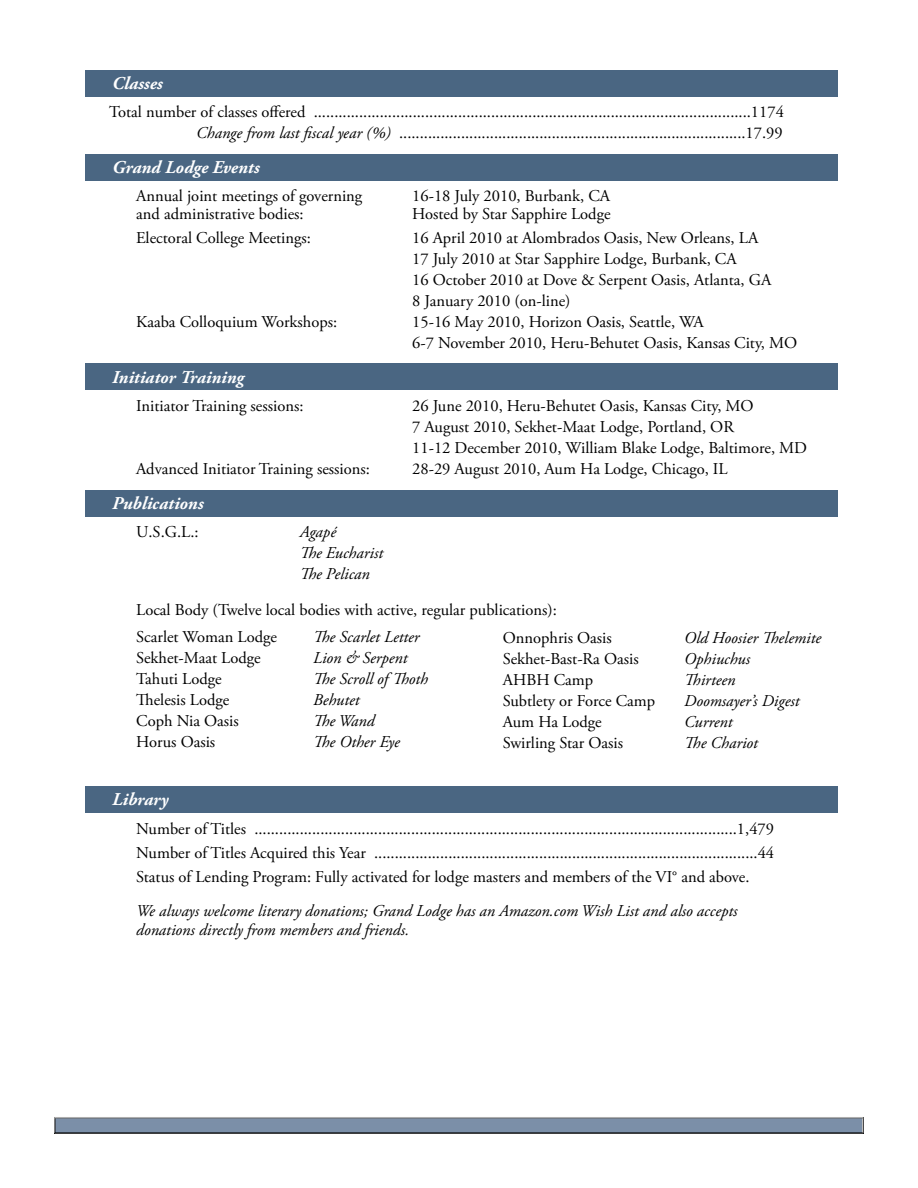
<style>
.page{position:relative;width:918px;height:1188px;background:#fff}
.page>*{position:absolute;margin:0;border:0;box-sizing:border-box;transform-origin:0 0}
.t1{font:italic 700 18px "Adobe Garamond Pro";color:#fff}
.t2{font:16.5px/21px "Adobe Garamond Pro";color:#000}
.t3{font:italic 16.5px/21px "Adobe Garamond Pro";color:#000}
.t4{font:italic 700 16.5px "Adobe Garamond Pro";color:#fff}
.s1{font-style:italic}
</style>
<div class="page">
<div style="left:53px;top:1116px;width:812px;height:20px;background:#000;opacity:.75"></div>
<div style="left:85px;top:70px;width:753px;height:27px;background:#4a6682"></div>
<div style="left:85px;top:363px;width:753px;height:27px;background:#4a6682"></div>
<div style="left:85px;top:154px;width:753px;height:27px;background:#4a6682"></div>
<div style="left:85px;top:490px;width:753px;height:27px;background:#4a6682"></div>
<div style="left:85px;top:786px;width:753px;height:26px;background:#4a6682"></div>
<p class="t1" style="left:112px;top:73px;width:52px">Classes</p>
<p class="t2" style="left:109px;top:102px;width:676px;text-align:right">Total number of classes offered ..........................................................................................................1174<br><span class="s1">Change from last fiscal year (%)</span> ....................................................................................17.99</p>
<p class="t1" style="left:109px;top:164px;width:149px">Grand Lodge Events</p>
<p class="t2" style="left:136px;top:186px;width:228px">Annual joint meetings of governing</p>
<p class="t2" style="left:412px;top:186px;width:199px">16-18 July 2010, Burbank, CA</p>
<p class="t2" style="left:136px;top:204px;width:169px">and administrative bodies:</p>
<p class="t2" style="left:412px;top:204px;width:200px">Hosted by Star Sapphire Lodge</p>
<p class="t2" style="left:136px;top:228px;width:176px">Electoral College Meetings:</p>
<p class="t2" style="left:412px;top:228px;width:361px">16 April 2010 at Alombrados Oasis, New Orleans, LA 17 July 2010 at Star Sapphire Lodge, Burbank, CA<br>16 October 2010 at Dove &amp; Serpent Oasis, Atlanta, GA 8 January 2010 (on-line)</p>
<p class="t2" style="left:136px;top:312px;width:202px">Kaaba Colloquium Workshops:</p>
<p class="t2" style="left:412px;top:312px;width:387px">15-16 May 2010, Horizon Oasis, Seattle, WA<br>6-7 November 2010, Heru-Behutet Oasis, Kansas City, MO</p>
<p class="t1" style="left:112px;top:157px;width:149px">Grand Lodge Events</p>
<p class="t1" style="left:112px;top:366px;width:133px">Initiator Training</p>
<p class="t2" style="left:136px;top:396px;width:169px">Initiator Training sessions:</p>
<p class="t2" style="left:412px;top:396px;width:396px">26 June 2010, Heru-Behutet Oasis, Kansas City, MO<br>7 August 2010, Sekhet-Maat Lodge, Portland, OR<br>11-12 December 2010, William Blake Lodge, Baltimore, MD</p>
<p class="t2" style="left:136px;top:459px;width:235px">Advanced Initiator Training sessions:</p>
<p class="t2" style="left:412px;top:459px;width:317px">28-29 August 2010, Aum Ha Lodge, Chicago, IL</p>
<p class="t4" style="left:109px;top:502px;width:85px">Publications</p>
<p class="t2" style="left:136px;top:522px;width:64px">U.S.G.L.:</p>
<p class="t3" style="left:300px;top:522px;width:85px">Agapé<br>The Eucharist<br>The Pelican</p>
<p class="t2" style="left:136px;top:597px;width:422px;line-height:27px">Local Body (Twelve local bodies with active, regular publications):<br>Scarlet Woman Lodge</p>
<p class="t1" style="left:112px;top:493px;width:93px">Publications</p>
<p class="t3" style="left:313px;top:627px;width:108px">The Scarlet Letter</p>
<p class="t2" style="left:503px;top:628px;width:110px">Onnophris Oasis</p>
<p class="t3" style="left:684px;top:627px;width:138px">Old Hoosier Thelemite</p>
<p class="t2" style="left:503px;top:649px;width:137px">Sekhet-Bast-Ra Oasis</p>
<p class="t3" style="left:684px;top:648px;width:67px">Ophiuchus</p>
<p class="t2" style="left:503px;top:670px;width:92px">AHBH Camp</p>
<p class="t3" style="left:684px;top:669px;width:53px">Thirteen</p>
<p class="t2" style="left:503px;top:691px;width:154px">Subtlety or Force Camp</p>
<p class="t3" style="left:684px;top:690px;width:117px">Doomsayer’s Digest</p>
<p class="t2" style="left:503px;top:712px;width:100px">Aum Ha Lodge</p>
<p class="t3" style="left:684px;top:711px;width:50px">Current</p>
<p class="t2" style="left:503px;top:733px;width:122px">Swirling Star Oasis</p>
<p class="t3" style="left:684px;top:732px;width:75px">The Chariot</p>
<p class="t2" style="left:136px;top:648px;width:126px">Sekhet-Maat Lodge</p>
<p class="t3" style="left:313px;top:648px;width:96px">Lion &amp; Serpent</p>
<p class="t2" style="left:136px;top:669px;width:87px">Tahuti Lodge</p>
<p class="t3" style="left:313px;top:669px;width:116px">The Scroll of Thoth</p>
<p class="t2" style="left:136px;top:690px;width:95px">Thelesis Lodge</p>
<p class="t3" style="left:313px;top:690px;width:48px">Behutet</p>
<p class="t2" style="left:136px;top:711px;width:104px">Coph Nia Oasis</p>
<p class="t3" style="left:313px;top:711px;width:63px">The Wand</p>
<p class="t2" style="left:136px;top:732px;width:81px">Horus Oasis</p>
<p class="t3" style="left:313px;top:732px;width:88px">The Other Eye</p>
<p class="t1" style="left:112px;top:789px;width:58px">Library</p>
<p class="t2" style="left:136px;top:818px;width:640px;line-height:24px;text-align:justify">Number of Titles .....................................................................................................................1,479<br>Number of Titles Acquired this Year .............................................................................................44<br>Status of Lending Program: Fully activated for lodge masters and members of the VI° and above.</p>
<p class="t3" style="left:136px;top:901px;width:603px;line-height:19.8px">We always welcome literary donations; Grand Lodge has an Amazon.com Wish List and also accepts donations directly from members and friends.</p>
</div>
